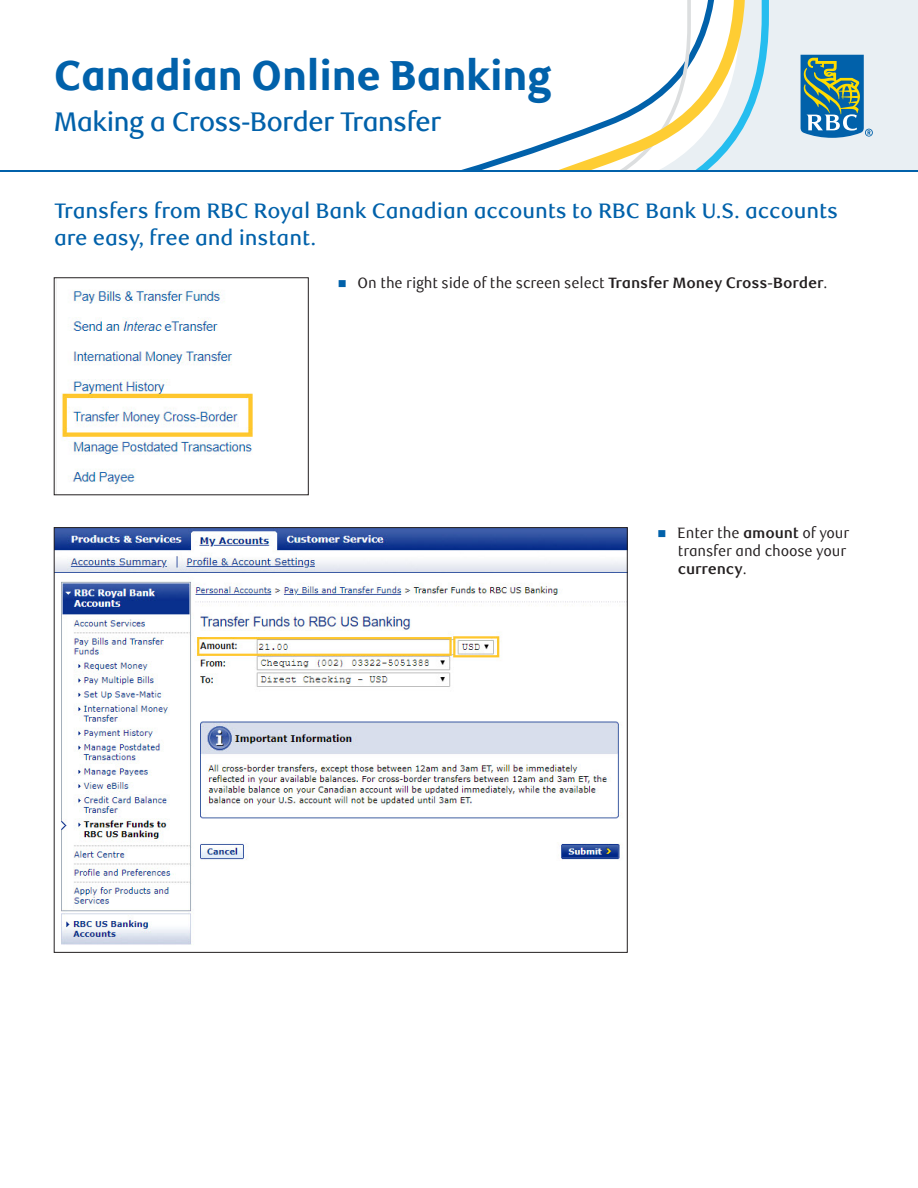
<style>
.page{position:relative;width:918px;height:1188px;background:#fff}
.page>*{position:absolute;margin:0;border:0;box-sizing:border-box;transform-origin:0 0}
.t1{font:800 42px "RBC Display";letter-spacing:-.005em;color:#0161aa}
.t2{font:500 27px "RBC Display";letter-spacing:-.01em;color:#0161aa}
.t3{font:500 21px/27px "RBC Text";letter-spacing:-.005em;color:#0161aa}
.t4{font:15px/18px "RBC Text Cond";letter-spacing:-.01em;color:#231f20}
.s1{color:#0161aa}
.s2{font-family:"RBC Text";font-weight:700}
</style>
<div class="page">
<svg style="left:0;top:0;width:918px;height:172px"></svg>
<svg style="left:54px;top:277px;width:255px;height:218px"></svg>
<svg style="left:54px;top:527px;width:574px;height:426px"></svg>
<p class="t1" style="left:54px;top:51px;width:499px">Canadian Online Banking</p>
<p class="t2" style="left:54px;top:106px;width:389px">Making a Cross-Border Transfer</p>
<p class="t3" style="left:54px;top:198px;width:786px">Transfers from RBC Royal Bank Canadian accounts to RBC Bank U.S. accounts are easy, free and instant.</p>
<p class="t4" style="left:338px;top:275px;width:491px"><span class="s1">■</span> On the right side of the screen select <span class="s2">Transfer Money Cross-Border</span>.</p>
<p class="t4" style="left:678px;top:524px;width:173px;text-indent:-20px"><span class="s1">■</span> Enter the <span class="s2">amount</span> of your transfer and choose your <span class="s2">currency</span>.</p>
</div>
